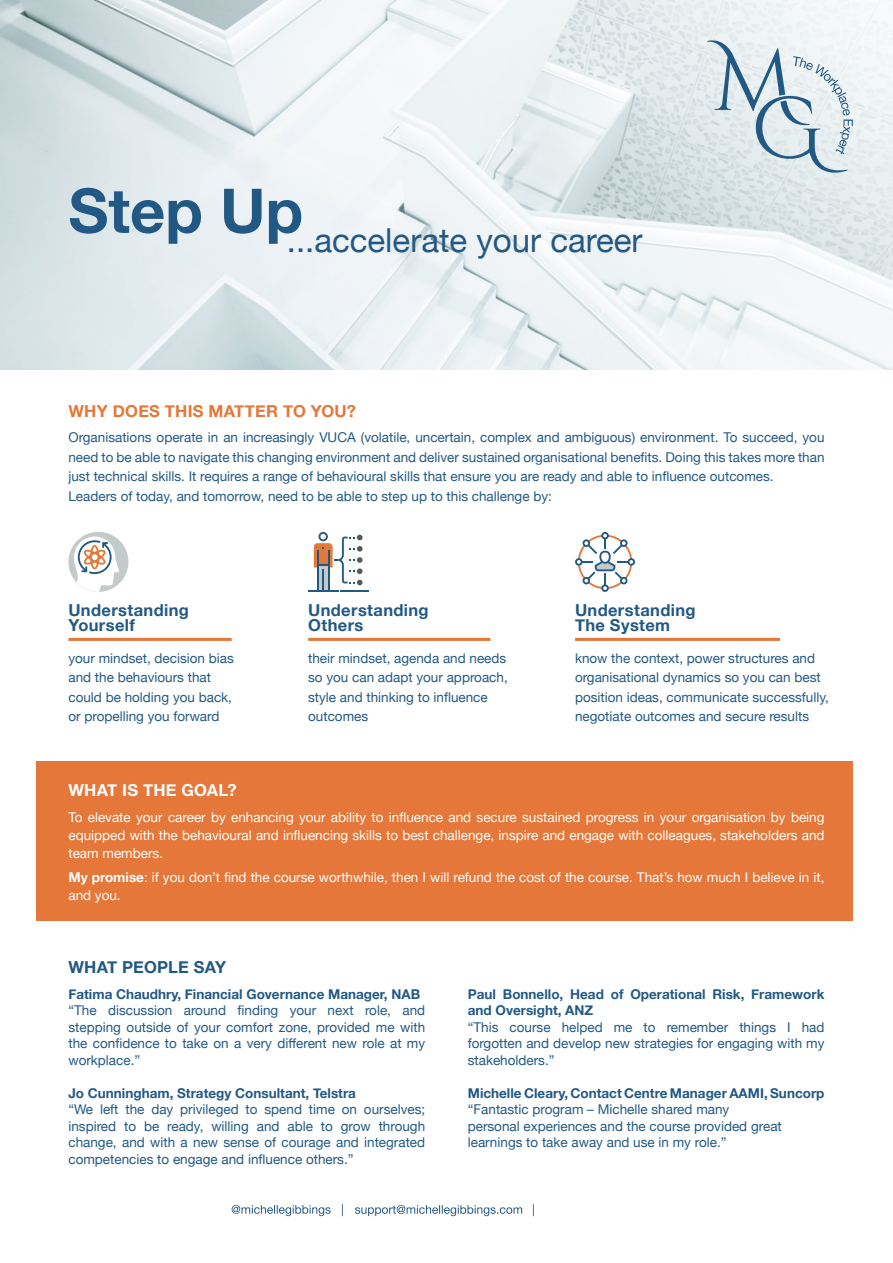
<style>
.page{position:relative;width:893px;height:1263px;background:#fff}
.page>*{position:absolute;margin:0;border:0;box-sizing:border-box;transform-origin:0 0}
.t1{font:33px "Helvetica Neue";color:#225984}
.t2{font:700 16.5px/15px "Helvetica Neue";letter-spacing:.02em;color:#225984}
.t3{font:700 16.5px "Helvetica Neue";letter-spacing:.015em;color:#e47739}
.t4{font:700 16.5px "Helvetica Neue";letter-spacing:.015em;color:#fff}
.t5{font:13.5px/19.5px "Helvetica Neue";color:#225984}
.t6{font:13.5px/18px "Helvetica Neue";color:#fff;text-align:justify}
.t7{font:700 13.5px/16.5px "Helvetica Neue";color:#225984}
.s1{font-weight:700}
</style>
<div class="page">
<img style="left:0;top:0;width:893px;height:370px">
<svg style="left:232px;top:1204px;width:302px;height:12px"></svg>
<svg style="left:707px;top:39px;width:146px;height:135px;background:#cddae1"></svg>
<div style="left:37px;top:762px;width:816px;height:159px;background:#e47739"></div>
<hr style="left:68px;top:638px;width:164px;height:3px;background:#e47739">
<hr style="left:308px;top:638px;width:182px;height:3px;background:#e47739">
<hr style="left:575px;top:638px;width:205px;height:3px;background:#e47739">
<div style="left:68px;top:532px;width:60px;height:60px;background:#c4c9c9;border-radius:50%"></div>
<svg style="left:74px;top:536px;width:45px;height:56px"></svg>
<div style="left:318px;top:565px;width:11px;height:25px;background:#c4c9c9"></div>
<hr style="left:322px;top:569px;width:2px;height:21px;background:#215982">
<hr style="left:317px;top:551px;width:1px;height:39px;background:#215982">
<hr style="left:328px;top:551px;width:2px;height:39px;background:#215982">
<hr style="left:340px;top:590px;width:28px;height:2px;background:#215982">
<hr style="left:308px;top:590px;width:30px;height:2px;background:#215982">
<svg style="left:314px;top:532px;width:49px;height:53px"></svg>
<svg style="left:575px;top:532px;width:60px;height:60px"></svg>
<h1 class="t1" style="left:68px;top:216px;width:576px"><sup>Step</sup> <sup>Up</sup>...accelerate your career</h1>
<p class="t3" style="left:68px;top:398px;width:289px">WHY DOES THIS MATTER TO YOU?</p>
<p class="t5" style="left:68px;top:429px;width:758px">Organisations operate in an increasingly VUCA (volatile, uncertain, complex and ambiguous) environment. To succeed, you need to be able to navigate this changing environment and deliver sustained organisational benefits. Doing this takes more than just technical skills. It requires a range of behavioural skills that ensure you are ready and able to influence outcomes.<br>Leaders of today, and tomorrow, need to be able to step up to this challenge by:</p>
<p class="t2" style="left:68px;top:603px;width:122px">Understanding<br>Yourself</p>
<p class="t5" style="left:68px;top:649px;width:167px">your mindset, decision bias and the behaviours that could be holding you back, or propelling you forward</p>
<p class="t4" style="left:68px;top:777px;width:170px">WHAT IS THE GOAL?</p>
<p class="t2" style="left:308px;top:603px;width:122px">Understanding<br>Others</p>
<p class="t5" style="left:308px;top:649px;width:201px">their mindset, agenda and needs so you can adapt your approach, style and thinking to influence outcomes</p>
<p class="t2" style="left:575px;top:603px;width:122px">Understanding<br>The System</p>
<p class="t5" style="left:575px;top:649px;width:255px">know the context, power structures and organisational dynamics so you can best position ideas, communicate successfully, negotiate outcomes and secure results</p>
<p class="t6" style="left:68px;top:809px;width:758px">To elevate your career by enhancing your ability to influence and secure sustained progress in your organisation by being equipped with the behavioural and influencing skills to best challenge, inspire and engage with colleagues, stakeholders and team members.</p>
<p class="t6" style="left:68px;top:869px;width:758px"><span class="s1">My promise</span>: if you don’t find the course worthwhile, then I will refund the cost of the course. That’s how much I believe in it, and you.</p>
<p class="t2" style="left:68px;top:960px;width:159px">WHAT PEOPLE SAY</p>
<p class="t7" style="left:68px;top:986px;width:353px">Fatima Chaudhry, Financial Governance Manager, NAB</p>
<p class="t5" style="left:68px;top:1003px;width:358px;line-height:16.5px;text-align:justify">“The discussion around finding your next role, and stepping outside of your comfort zone, provided me with the confidence to take on a very different new role at my workplace.”</p>
<p class="t7" style="left:68px;top:1085px;width:289px">Jo Cunningham, Strategy Consultant, Telstra</p>
<p class="t5" style="left:68px;top:1102px;width:358px;line-height:16.5px;text-align:justify">“We left the day privileged to spend time on ourselves; inspired to be ready, willing and able to grow through change, and with a new sense of courage and integrated competencies to engage and influence others.”</p>
<p class="t7" style="left:468px;top:986px;width:358px">Paul Bonnello, Head of Operational Risk, Framework and Oversight, ANZ</p>
<p class="t5" style="left:468px;top:1020px;width:358px;line-height:16.5px;text-align:justify">“This course helped me to remember things I had forgotten and develop new strategies for engaging with my stakeholders.”</p>
<p class="t7" style="left:468px;top:1085px;width:358px">Michelle Cleary, Contact Centre Manager AAMI, Suncorp</p>
<p class="t5" style="left:468px;top:1102px;width:316px;line-height:16.5px">“Fantastic program – Michelle shared many personal experiences and the course provided great learnings to take away and use in my role.”</p>
</div>
